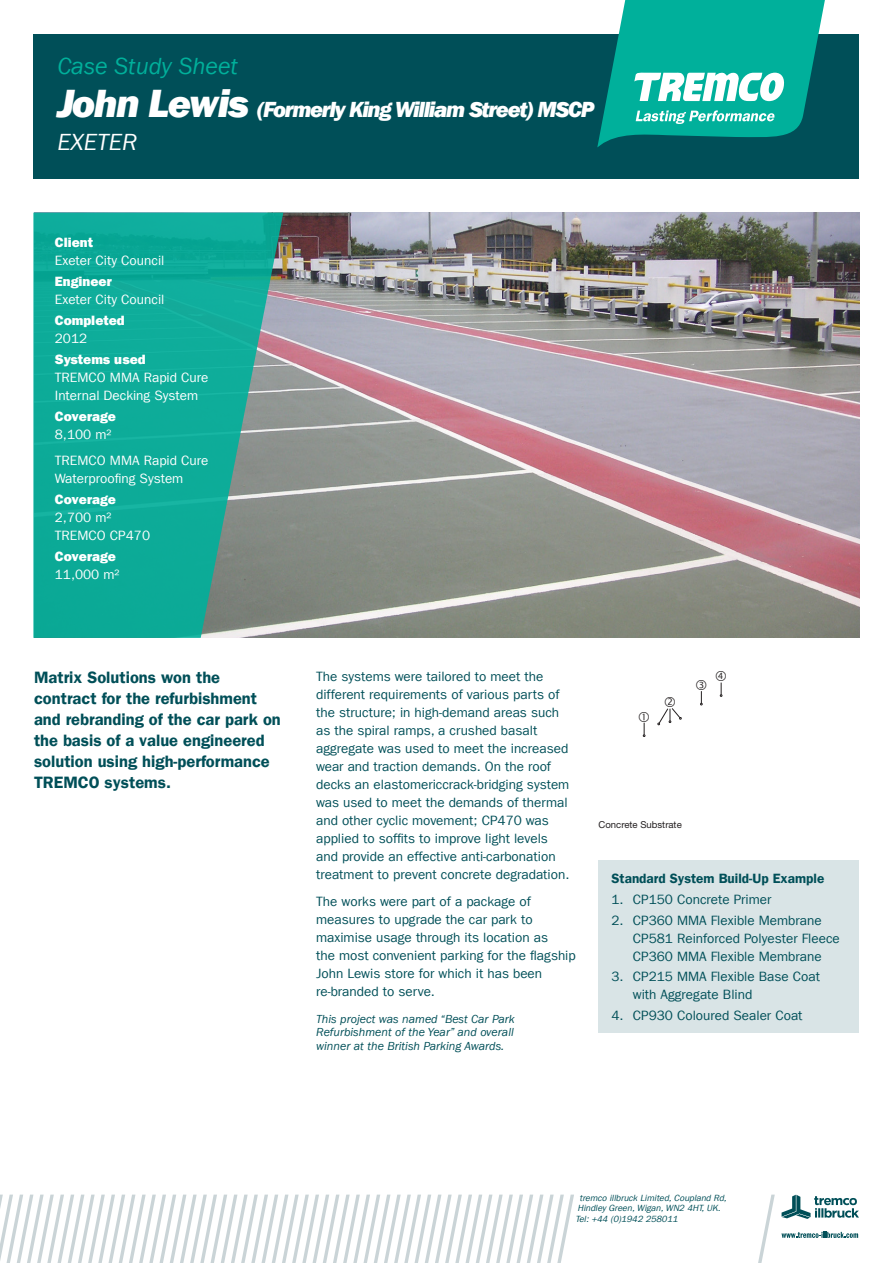
<style>
.page{position:relative;width:893px;height:1263px;background:#fff}
.page>*{position:absolute;margin:0;border:0;box-sizing:border-box;transform-origin:0 0}
.t1{font:italic 24px "Franklin Gothic LT Com";color:#00b09b}
.t2{font:italic 24px "Franklin Gothic LT Com";color:#fff}
.t3{font:italic 800 22.5px "Franklin Gothic LT Com";letter-spacing:-.06em;color:#fff}
.t4{font:16.5px/21px "Franklin Gothic LT Com Dm";color:#004f58}
.t5{font:13.5px/18px "Franklin Gothic LT Com";color:#004f58}
.t6{font:13.5px/18px "Franklin Gothic LT Com";color:#fff}
.t7{font:800 13.5px "Franklin Gothic LT Com";color:#fff}
.t8{font:13.5px "Franklin Gothic LT Com Dm";color:#004f58}
.t9{font:italic 12px/13.5px "Franklin Gothic LT Com";color:#004f58;text-align:justify}
.t10{font:9.6px "Helvetica Neue LT";color:#231f20}
.t11{font:italic 9px/10.5px "Franklin Gothic LT Com";color:#004f58}
.s1{font-size:40.5px}
</style>
<div class="page">
<img style="left:283px;top:213px;width:576px;height:425px">
<svg style="left:33px;top:213px;width:250px;height:425px;fill:#0eab98"></svg>
<div style="left:34px;top:34px;width:825px;height:145px;background:#004f58"></div>
<svg style="left:597px;top:0;width:228px;height:147px"></svg>
<svg style="left:781px;top:1194px;width:78px;height:25px"></svg>
<svg style="left:781px;top:1232px;width:77px;height:6px"></svg>
<svg style="left:758px;top:1194px;width:17px;height:69px"></svg>
<svg style="left:0;top:1194px;width:574px;height:69px"></svg>
<div style="left:598px;top:861px;width:261px;height:172px;background:#d9e4e6"></div>
<svg style="left:642px;top:722px;width:4px;height:15px"></svg>
<svg style="left:657px;top:708px;width:25px;height:17px"></svg>
<svg style="left:700px;top:691px;width:3px;height:14px"></svg>
<svg style="left:719px;top:682px;width:4px;height:15px"></svg>
<h1 class="t1" style="left:57px;top:53px;width:182px">Case Study Sheet</h1>
<h2 class="t3" style="left:57px;top:97px;width:538px"><span class="s1">John Lewis</span> (Formerly King William Street) MSCP</h2>
<h1 class="t2" style="left:57px;top:129px;width:82px">Exeter</h1>
<p class="t7" style="left:55px;top:235px;width:40px">Client</p>
<p class="t6" style="left:55px;top:252px;width:111px">Exeter City Council</p>
<p class="t7" style="left:55px;top:274px;width:58px">Engineer</p>
<p class="t6" style="left:55px;top:291px;width:111px">Exeter City Council</p>
<p class="t7" style="left:55px;top:313px;width:71px">Completed</p>
<p class="t6" style="left:55px;top:330px;width:34px">2012</p>
<p class="t7" style="left:55px;top:352px;width:92px">Systems used</p>
<p class="t6" style="left:55px;top:369px;width:155px">TREMCO MMA Rapid Cure<br>Internal Decking System</p>
<p class="t7" style="left:55px;top:409px;width:63px">Coverage</p>
<p class="t6" style="left:55px;top:422px;width:155px;line-height:25.5px">8,100 m²<br>TREMCO MMA Rapid Cure</p>
<p class="t6" style="left:55px;top:469px;width:130px">Waterproofing System</p>
<p class="t7" style="left:55px;top:491px;width:63px">Coverage</p>
<p class="t6" style="left:55px;top:508px;width:97px">2,700 m²<br>TREMCO CP470</p>
<p class="t7" style="left:55px;top:548px;width:63px">Coverage</p>
<p class="t6" style="left:55px;top:565px;width:66px">11,000 m²</p>
<p class="t4" style="left:34px;top:667px;width:248px">Matrix Solutions won the contract for the refurbishment and rebranding of the car park on the basis of a value engineered solution using high-performance<br>TREMCO systems.</p>
<p class="t5" style="left:316px;top:668px;width:255px">The systems were tailored to meet the different requirements of various parts of the structure; in high-demand areas such as the spiral ramps, a crushed basalt aggregate was used to meet the increased wear and traction demands. On the roof decks an elastomericcrack-bridging system was used to meet the demands of thermal and other cyclic movement; CP470 was applied to soffits to improve light levels and provide an effective anti-carbonation treatment to prevent concrete degradation.</p>
<p class="t5" style="left:316px;top:892px;width:261px">The works were part of a package of measures to upgrade the car park to maximise usage through its location as<br>the most convenient parking for the flagship John Lewis store for which it has been re-branded to serve.</p>
<p class="t9" style="left:316px;top:1012px;width:200px">This project was named “Best Car Park Refurbishment of the Year” and overall winner at the British Parking Awards.</p>
<p class="t10" style="left:598px;top:818px;width:85px">Concrete Substrate</p>
<p class="t8" style="left:611px;top:871px;width:214px">Standard System Build-Up Example</p>
<p class="t5" style="left:611px;top:890px;width:162px">1. CP150 Concrete Primer</p>
<p class="t5" style="left:633px;top:911px;width:209px;text-indent:-21px">2. CP360 MMA Flexible Membrane<br>CP581 Reinforced Polyester Fleece<br>CP360 MMA Flexible Membrane</p>
<p class="t5" style="left:633px;top:968px;width:189px;text-indent:-21px">3. CP215 MMA Flexible Base Coat with Aggregate Blind</p>
<p class="t5" style="left:611px;top:1006px;width:193px">4. CP930 Coloured Sealer Coat</p>
<p class="t11" style="left:575px;top:1192px;width:155px;text-indent:4px">tremco illbruck Limited,Coupland Rd,<br>Hindley Green,Wigan,WN2 4HT,UK.<br>Tel: +44 (0)1942 258011</p>
</div>
